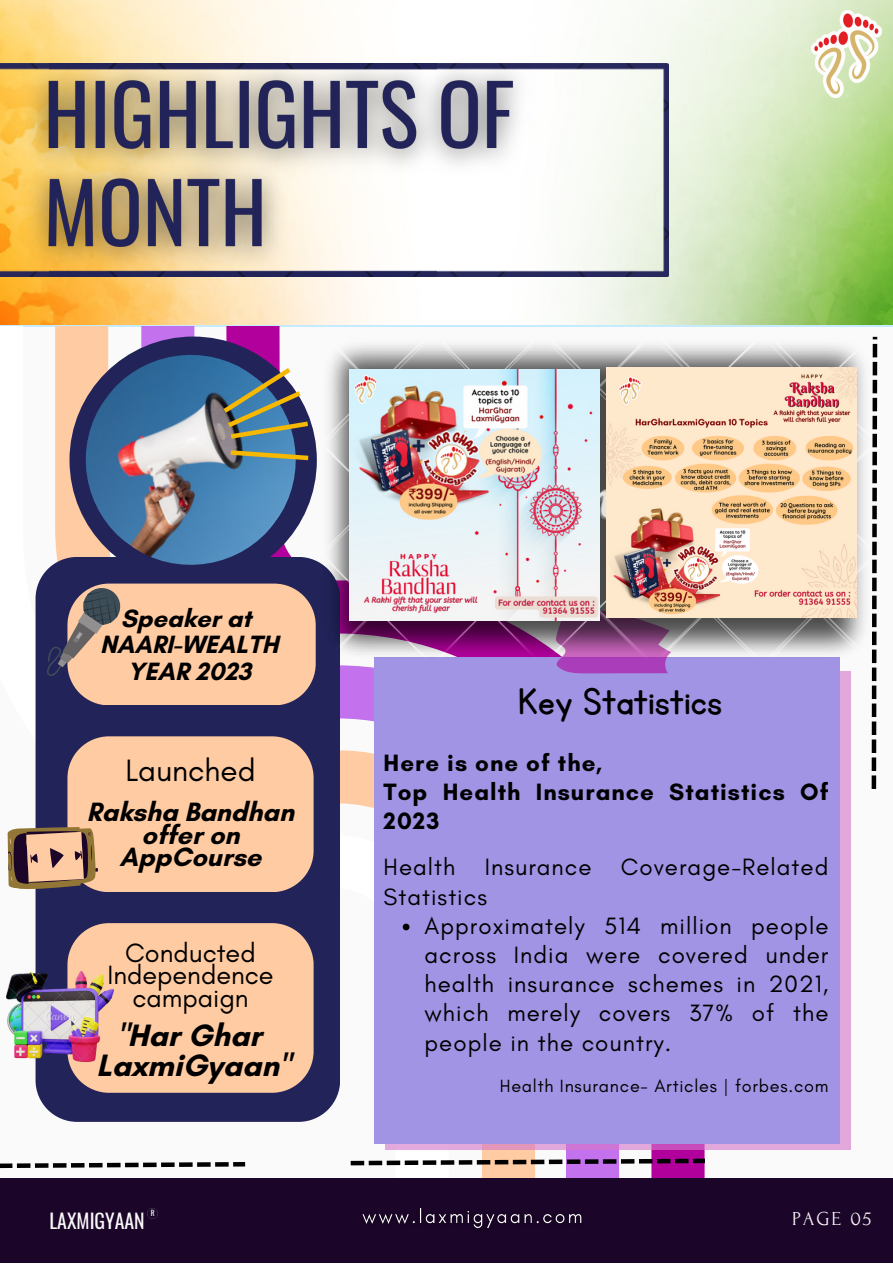
<style>
.page{position:relative;width:893px;height:1264px;background:#fff}
.page>*{position:absolute;margin:0;border:0;box-sizing:border-box;transform-origin:0 0}
.t1{font:43.5px "KG Primary Penmanship";color:#000}
.t2{font:700 31.5px "Glacial Indifference";color:#000}
.t3{font:31.5px "Glacial Indifference";color:#000}
.t4{font:700 27px/22.5px "Glacial Indifference";color:#000;text-align:center}
.t5{font:27px/22.5px "Glacial Indifference";color:#000;text-align:center}
.t6{font:700 25.5px "Glacial Indifference";color:#000}
.t7{font:24px/29.2px "Glacial Indifference";letter-spacing:.045em;color:#000;text-align:justify}
.t8{font:700 24px/29.2px "Glacial Indifference";letter-spacing:.045em;color:#000}
.t9{font:19.8px "Oswald";color:#fafafa}
.t10{font:19.8px "Forum";letter-spacing:.1em;color:#fafafa}
.t11{font:18px "Glacial Indifference";letter-spacing:.045em;color:#000}
.t12{font:7.5px "Oswald";color:#fff}
</style>
<div class="page">
<div style="left:0;top:0;width:892px;height:1262px;background:#fafafa"></div>
<img style="left:0;top:0;width:892px;height:324px">
<svg style="left:55px;top:327px;width:86px;height:795px;background:#f8cba9"></svg>
<svg style="left:226px;top:327px;width:478px;height:850px"></svg>
<div style="left:0;top:1177px;width:892px;height:85px;background:#1b0529"></div>
<svg style="left:350px;top:1158px;width:355px;height:7px"></svg>
<svg style="left:0;top:1161px;width:245px;height:7px"></svg>
<svg style="left:871px;top:337px;width:6px;height:452px"></svg>
<img style="left:811px;top:11px;width:70px;height:86px">
<div style="left:36px;top:557px;width:304px;height:564px;background:#222359"></div>
<img style="left:72px;top:341px;width:238px;height:238px">
<div style="left:67px;top:736px;width:246px;height:156px;background:#ffcba2;border-radius:42px"></div>
<svg style="left:385px;top:671px;width:465px;height:478px;background:#d9a0d9"></svg>
<div style="left:374px;top:657px;width:465px;height:486px;background:#a194e4"></div>
<svg style="left:556px;top:662px;width:112px;height:11px"></svg>
<svg style="left:218px;top:363px;width:95px;height:78px;background:#6e7f87"></svg>
<svg style="left:226px;top:448px;width:87px;height:15px"></svg>
<div style="left:67px;top:923px;width:246px;height:169px;background:#ffcba2"></div>
<img style="left:6px;top:971px;width:107px;height:90px">
<img style="left:548px;top:64px;width:120px;height:212px">
<img style="left:14px;top:48px;width:534px;height:237px">
<img style="left:0;top:64px;width:436px;height:212px">
<svg style="left:7px;top:825px;width:92px;height:67px"></svg>
<img style="left:320px;top:336px;width:555px;height:326px">
<svg style="left:147px;top:1208px;width:11px;height:10px"></svg>
<svg style="left:46px;top:583px;width:270px;height:122px;background:#d9af94"></svg>
<img style="left:606px;top:368px;width:250px;height:249px">
<img style="left:349px;top:369px;width:251px;height:251px">
<svg style="left:402px;top:923px;width:7px;height:7px"></svg>
<img style="left:362px;top:1208px;width:220px;height:20px">
<p class="t6" style="left:121px;top:602px;width:132px">Speaker at</p>
<p class="t6" style="left:100px;top:629px;width:180px">NAARI-WEALTH</p>
<p class="t6" style="left:127px;top:656px;width:125px">YEAR 2023</p>
<p class="t3" style="left:125px;top:751px;width:132px">Launched</p>
<p class="t4" style="left:87px;top:800px;width:209px">Raksha Bandhan offer on<br>AppCourse</p>
<p class="t5" style="left:125px;top:941px;width:132px">Conducted</p>
<p class="t5" style="left:107px;top:963px;width:168px">Independence campaign</p>
<p class="t2" style="left:117px;top:1015px;width:146px">"Har Ghar</p>
<p class="t2" style="left:96px;top:1046px;width:195px">LaxmiGyaan"</p>
<p class="t1" style="left:518px;top:680px;width:205px">Key Statistics</p>
<p class="t8" style="left:383px;top:747px;width:220px">Here is one of the,</p>
<p class="t8" style="left:383px;top:776px;width:446px">Top Health Insurance Statistics Of<br>2023</p>
<p class="t7" style="left:383px;top:852px;width:446px">Health Insurance Coverage-Related<br>Statistics</p>
<p class="t7" style="left:424px;top:910px;width:405px">Approximately 514 million people across India were covered under health insurance schemes in 2021, which merely covers 37% of the people in the country.</p>
<p class="t11" style="left:500px;top:1075px;width:330px">Health Insurance- Articles | forbes.com</p>
<p class="t12" style="left:151px;top:1207px;width:5px">R</p>
<p class="t9" style="left:49px;top:1204px;width:97px">LAXMIGYAAN</p>
<p class="t10" style="left:792px;top:1208px;width:81px">PAGE 05</p>
</div>
